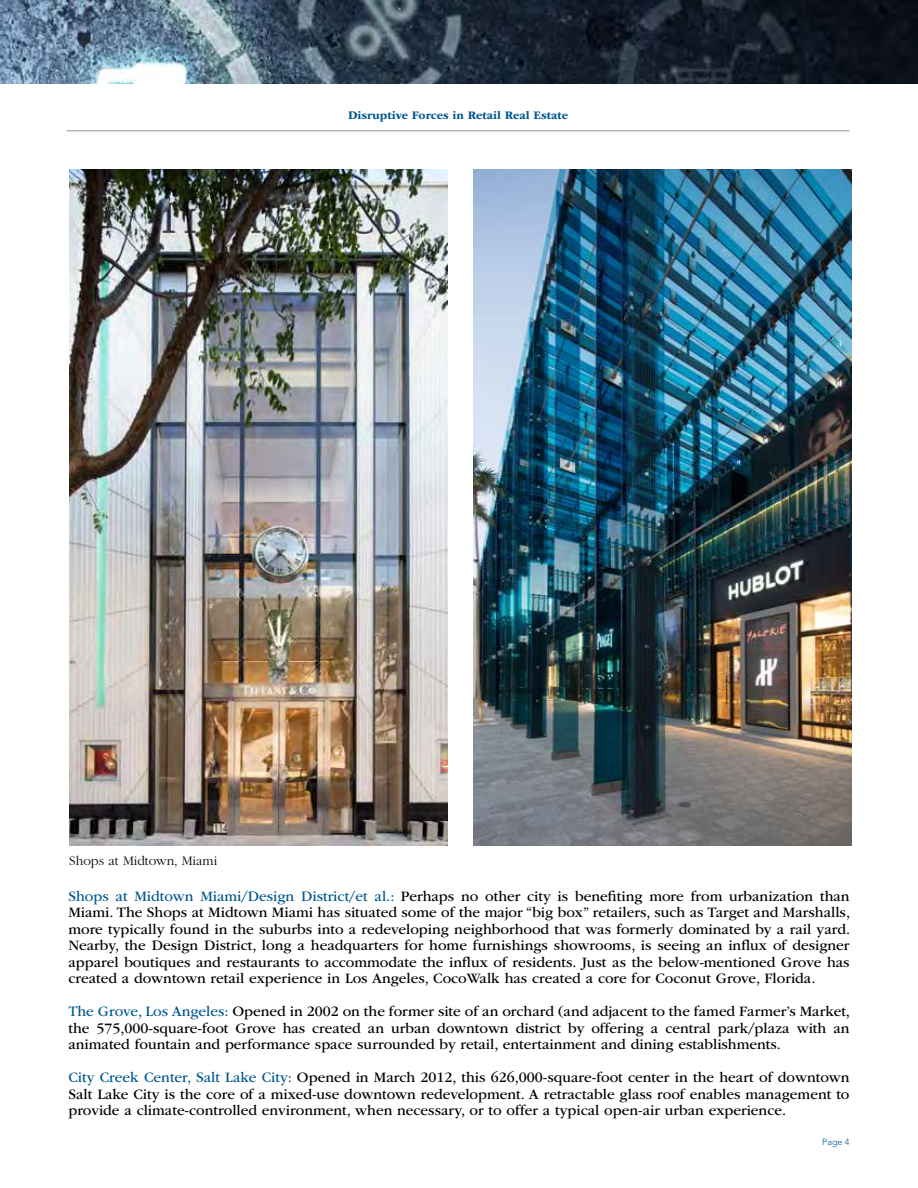
<style>
.page{position:relative;width:918px;height:1188px;background:#fff}
.page>*{position:absolute;margin:0;border:0;box-sizing:border-box;transform-origin:0 0}
.t1{font:15px/16.5px "ITC Garamond Std";color:#000;text-align:justify}
.t2{font:300 13.5px "ITC Garamond Std";color:#000}
.t3{font:700 12px "ITC Garamond Std";color:#00578e}
.t4{font:300 9px "Avenir LT Std";color:#00578e}
.s1{color:#00578e}
</style>
<div class="page">
<img style="left:0;top:0;width:918px;height:83px">
<hr style="left:67px;top:130px;width:783px;height:1px;background:#929294">
<img style="left:473px;top:170px;width:378px;height:676px">
<img style="left:69px;top:170px;width:378px;height:676px">
<p class="t3" style="left:348px;top:108px;width:221px">Disruptive Forces in Retail Real Estate</p>
<p class="t2" style="left:69px;top:853px;width:149px">Shops at Midtown, Miami</p>
<p class="t1" style="left:68px;top:888px;width:783px"><span class="s1">Shops at Midtown Miami/Design District/et al.:</span> Perhaps no other city is benefiting more from urbanization than Miami. The Shops at Midtown Miami has situated some of the major “big box” retailers, such as Target and Marshalls, more typically found in the suburbs into a redeveloping neighborhood that was formerly dominated by a rail yard.<br>Nearby, the Design District, long a headquarters for home furnishings showrooms, is seeing an influx of designer apparel boutiques and restaurants to accommodate the influx of residents. Just as the below-mentioned Grove has created a downtown retail experience in Los Angeles, CocoWalk has created a core for Coconut Grove, Florida.</p>
<p class="t1" style="left:68px;top:1003px;width:783px"><span class="s1">The Grove, Los Angeles:</span> Opened in 2002 on the former site of an orchard (and adjacent to the famed Farmer’s Market, the 575,000-square-foot Grove has created an urban downtown district by offering a central park/plaza with an animated fountain and performance space surrounded by retail, entertainment and dining establishments.</p>
<p class="t1" style="left:68px;top:1069px;width:783px"><span class="s1">City Creek Center, Salt Lake City:</span> Opened in March 2012, this 626,000-square-foot center in the heart of downtown Salt Lake City is the core of a mixed-use downtown redevelopment. A retractable glass roof enables management to provide a climate-controlled environment, when necessary, or to offer a typical open-air urban experience.</p>
<p class="t4" style="left:822px;top:1137px;width:29px">Page 4</p>
</div>
